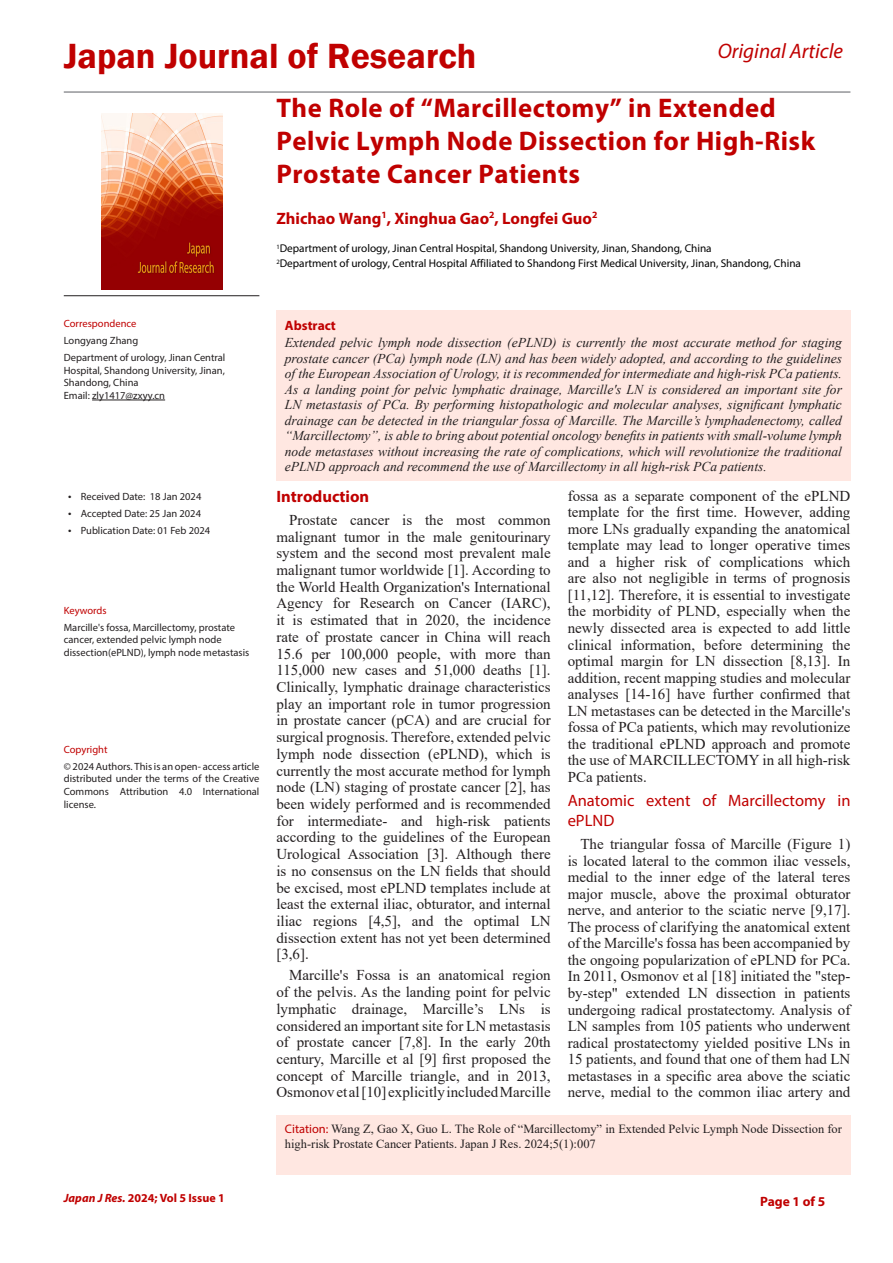
<style>
.page{position:relative;width:893px;height:1263px;background:#fff}
.page>*{position:absolute;margin:0;border:0;box-sizing:border-box;transform-origin:0 0}
.t1{font:600 36px "Franklin Gothic";color:#c00000}
.t2{font:700 27px/33px "Myriad Pro";letter-spacing:.02em;color:#c00000}
.t3{font:italic 21px "Myriad Pro";color:#c00000}
.t4{font:700 16.5px "Myriad Pro";color:#c00000}
.t5{font:16.5px/19.8px "Myriad Pro";color:#c00000}
.t6{font:15px/16.6px "Times New Roman";color:#231f20;text-align:justify}
.t7{font:italic 13.5px/15.5px "Times New Roman";color:#231f20;text-align:justify}
.t8{font:700 13.5px "Myriad Pro";color:#c00000}
.t9{font:12.45px/15px "Times New Roman";color:#231f20}
.t10{font:700 12px "Myriad Pro";color:#c00000}
.t11{font:11.25px "Myriad Pro";color:#000}
.t12{font:10.5px/12.6px "Myriad Pro";color:#231f20}
.t13{font:10.5px "Myriad Pro";color:#c00000}
.s1{font-size:12px}
.s2{font-family:"Myriad Pro";color:#c00000}
.s3{font-style:italic}
</style>
<div class="page">
<div style="left:276px;top:1115px;width:574px;height:60px;background:#ffe7e1"></div>
<img style="left:101px;top:114px;width:121px;height:175px">
<hr style="left:64px;top:295px;width:195px;height:1px;background:#231f20">
<hr style="left:92px;top:400px;width:73px;height:1px;background:#231f20">
<hr style="left:64px;top:91px;width:786px;height:2px;background:#939598">
<div style="left:276px;top:310px;width:574px;height:171px;background:#ffe7e1"></div>
<h1 class="t1" style="left:64px;top:34px;width:414px">Japan Journal of Research</h1>
<p class="t2" style="left:276px;top:90px;width:540px">The Role of “Marcillectomy” in Extended<br>Pelvic Lymph Node Dissection for High-Risk<br>Prostate Cancer Patients</p>
<p class="t4" style="left:276px;top:208px;width:322px">Zhichao Wang<sup>1</sup>, Xinghua Gao<sup>2</sup>, Longfei Guo<sup>2</sup></p>
<p class="t11" style="left:276px;top:242px;width:437px"><sup>1</sup>Department of urology, Jinan Central Hospital, Shandong University, Jinan, Shandong, China</p>
<p class="t11" style="left:276px;top:257px;width:526px"><sup>2</sup>Department of urology, Central Hospital Affiliated to Shandong First Medical University, Jinan, Shandong, China</p>
<h3 class="t3" style="left:718px;top:38px;width:127px">Original Article</h3>
<p class="t13" style="left:64px;top:317px;width:74px">Correspondence</p>
<p class="t12" style="left:64px;top:334px;width:76px">Longyang Zhang</p>
<p class="t12" style="left:64px;top:351px;width:163px">Department of urology, Jinan Central<br>Hospital, Shandong University, Jinan,<br>Shandong, China<br>Email: zly1417@zxyy.cn</p>
<p class="t12" style="left:68px;top:490px;width:135px"><span class="s1">•</span> Received Date: 18 Jan 2024</p>
<p class="t12" style="left:68px;top:507px;width:135px"><span class="s1">•</span> Accepted Date: 25 Jan 2024</p>
<p class="t12" style="left:68px;top:524px;width:144px"><span class="s1">•</span> Publication Date: 01 Feb 2024</p>
<p class="t13" style="left:64px;top:604px;width:44px">Keywords</p>
<p class="t12" style="left:64px;top:621px;width:187px">Marcille's fossa, Marcillectomy, prostate cancer, extended pelvic lymph node dissection(ePLND), lymph node metastasis</p>
<p class="t13" style="left:64px;top:743px;width:45px">Copyright</p>
<p class="t12" style="left:64px;top:760px;width:197px;text-align:justify">© 2024 Authors. This is an open- access article distributed under the terms of the Creative Commons Attribution 4.0 International license.</p>
<p class="t8" style="left:285px;top:316px;width:53px">Abstract</p>
<p class="t7" style="left:285px;top:335px;width:559px">Extended pelvic lymph node dissection (ePLND) is currently the most accurate method for staging prostate cancer (PCa) lymph node (LN) and has been widely adopted, and according to the guidelines of the European Association of Urology, it is recommended for intermediate and high-risk PCa patients.<br>As a landing point for pelvic lymphatic drainage, Marcille's LN is considered an important site for LN metastasis of PCa. By performing histopathologic and molecular analyses, significant lymphatic drainage can be detected in the triangular fossa of Marcille. The Marcille’s lymphadenectomy, called “Marcillectomy”, is able to bring about potential oncology benefits in patients with small-volume lymph node metastases without increasing the rate of complications, which will revolutionize the traditional ePLND approach and recommend the use of Marcillectomy in all high-risk PCa patients.</p>
<p class="t4" style="left:276px;top:485px;width:94px">Introduction</p>
<p class="t6" style="left:276px;top:511px;width:276px;text-indent:13px">Prostate cancer is the most common malignant tumor in the male genitourinary system and the second most prevalent male malignant tumor worldwide [1]. According to the World Health Organization's International Agency for Research on Cancer (IARC), it is estimated that in 2020, the incidence rate of prostate cancer in China will reach 15.6 per 100,000 people, with more than 115,000 new cases and 51,000 deaths [1].<br>Clinically, lymphatic drainage characteristics play an important role in tumor progression in prostate cancer (pCA) and are crucial for surgical prognosis. Therefore, extended pelvic lymph node dissection (ePLND), which is currently the most accurate method for lymph node (LN) staging of prostate cancer [2], has been widely performed and is recommended for intermediate- and high-risk patients according to the guidelines of the European Urological Association [3]. Although there is no consensus on the LN fields that should be excised, most ePLND templates include at least the external iliac, obturator, and internal iliac regions [4,5], and the optimal LN dissection extent has not yet been determined [3,6].</p>
<p class="t6" style="left:276px;top:966px;width:276px;text-indent:13px">Marcille's Fossa is an anatomical region of the pelvis. As the landing point for pelvic lymphatic drainage, Marcille’s LNs is considered an important site for LN metastasis of prostate cancer [7,8]. In the early 20th century, Marcille et al [9] first proposed the concept of Marcille triangle, and in 2013, Osmonov et al [10] explicitly included Marcille</p>
<p class="t6" style="left:568px;top:487px;width:284px">fossa as a separate component of the ePLND template for the first time. However, adding more LNs gradually expanding the anatomical template may lead to longer operative times and a higher risk of complications which are also not negligible in terms of prognosis [11,12]. Therefore, it is essential to investigate the morbidity of PLND, especially when the newly dissected area is expected to add little clinical information, before determining the optimal margin for LN dissection [8,13]. In addition, recent mapping studies and molecular analyses [14-16] have further confirmed that LN metastases can be detected in the Marcille's fossa of PCa patients, which may revolutionize the traditional ePLND approach and promote the use of MARCILLECTOMY in all high-risk PCa patients.</p>
<p class="t5" style="left:568px;top:790px;width:284px">Anatomic extent of Marcillectomy in ePLND</p>
<p class="t6" style="left:568px;top:835px;width:284px;text-indent:13px">The triangular fossa of Marcille (Figure 1) is located lateral to the common iliac vessels, medial to the inner edge of the lateral teres major muscle, above the proximal obturator nerve, and anterior to the sciatic nerve [9,17].<br>The process of clarifying the anatomical extent of the Marcille's fossa has been accompanied by the ongoing popularization of ePLND for PCa.<br>In 2011, Osmonov et al [18] initiated the "step&shy;by-step" extended LN dissection in patients undergoing radical prostatectomy. Analysis of LN samples from 105 patients who underwent radical prostatectomy yielded positive LNs in 15 patients, and found that one of them had LN metastases in a specific area above the sciatic nerve, medial to the common iliac artery and</p>
<p class="t9" style="left:285px;top:1121px;width:559px"><span class="s2">Citation:</span> Wang Z, Gao X, Guo L. The Role of “Marcillectomy” in Extended Pelvic Lymph Node Dissection for high-risk Prostate Cancer Patients. Japan J Res. 2024;5(1):007</p>
<p class="t10" style="left:64px;top:1190px;width:163px"><span class="s3">Japan J Res.</span> 2024; Vol 5 Issue 1</p>
<p class="t8" style="left:760px;top:1192px;width:67px">Page 1 of 5</p>
</div>
